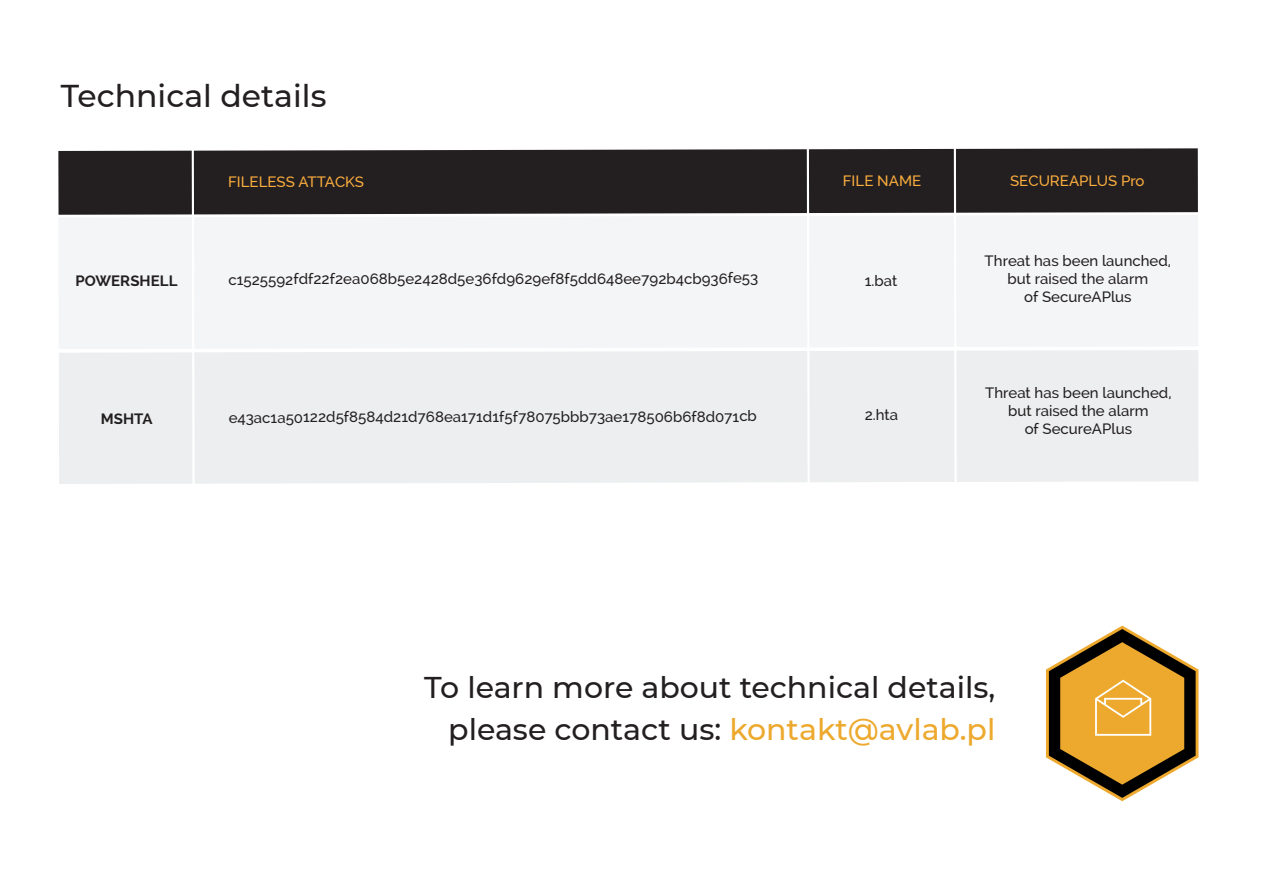
<style>
.page{position:relative;width:1263px;height:893px;background:#fff}
.page>*{position:absolute;margin:0;border:0;box-sizing:border-box;transform-origin:0 0}
.t1{font:500 31.5px "Montserrat";letter-spacing:-.005em;color:#231f20}
.t2{font:500 30px/42px "Montserrat";color:#231f20;text-align:right}
.t3{font:500 15px/18px "Raleway";letter-spacing:-.005em;color:#231f20;text-align:center}
.t4{font:500 15px "Raleway";letter-spacing:-.005em;color:#fbad3e}
.t5{font:700 15px "Raleway";letter-spacing:-.005em;color:#231f20}
.s1{color:#eda92e}
</style>
<div class="page">
<div style="left:59px;top:350px;width:1139px;height:134px;background:#eceeef"></div>
<div style="left:59px;top:215px;width:1139px;height:134px;background:#f4f5f6"></div>
<div style="left:58px;top:148px;width:1140px;height:67px;background:#231f20"></div>
<svg style="left:192px;top:148px;width:3px;height:336px"></svg>
<svg style="left:954px;top:148px;width:3px;height:336px"></svg>
<svg style="left:807px;top:148px;width:3px;height:336px"></svg>
<svg style="left:1046px;top:626px;width:152px;height:175px"></svg>
<h1 class="t1" style="left:61px;top:74px;width:267px">Technical details</h1>
<p class="t5" style="left:75px;top:272px;width:104px">POWERSHELL</p>
<p class="t5" style="left:101px;top:411px;width:53px">MSHTA</p>
<p class="t4" style="left:228px;top:173px;width:137px">FILELESS ATTACKS</p>
<p class="t4" style="left:843px;top:172px;width:80px">FILE NAME</p>
<p class="t3" style="left:228px;top:270px;width:531px">c1525592fdf22f2ea068b5e2428d5e36fd9629ef8f5dd648ee792b4cb936fe53</p>
<p class="t3" style="left:865px;top:272px;width:34px">1.bat</p>
<p class="t3" style="left:229px;top:408px;width:530px">e43ac1a50122d5f8584d21d768ea171d1f5f78075bbb73ae178506b6f8d071cb</p>
<p class="t3" style="left:865px;top:405px;width:35px">2.hta</p>
<p class="t4" style="left:1010px;top:172px;width:136px">SECUREAPLUS Pro</p>
<p class="t3" style="left:985px;top:252px;width:188px">Threat has been launched, but raised the alarm<br>of SecureAPlus</p>
<p class="t3" style="left:985px;top:384px;width:188px">Threat has been launched, but raised the alarm<br>of SecureAPlus</p>
<h2 class="t2" style="left:424px;top:665px;width:573px">To learn more about technical details, please contact us: <span class="s1">kontakt@avlab.pl</span></h2>
</div>
